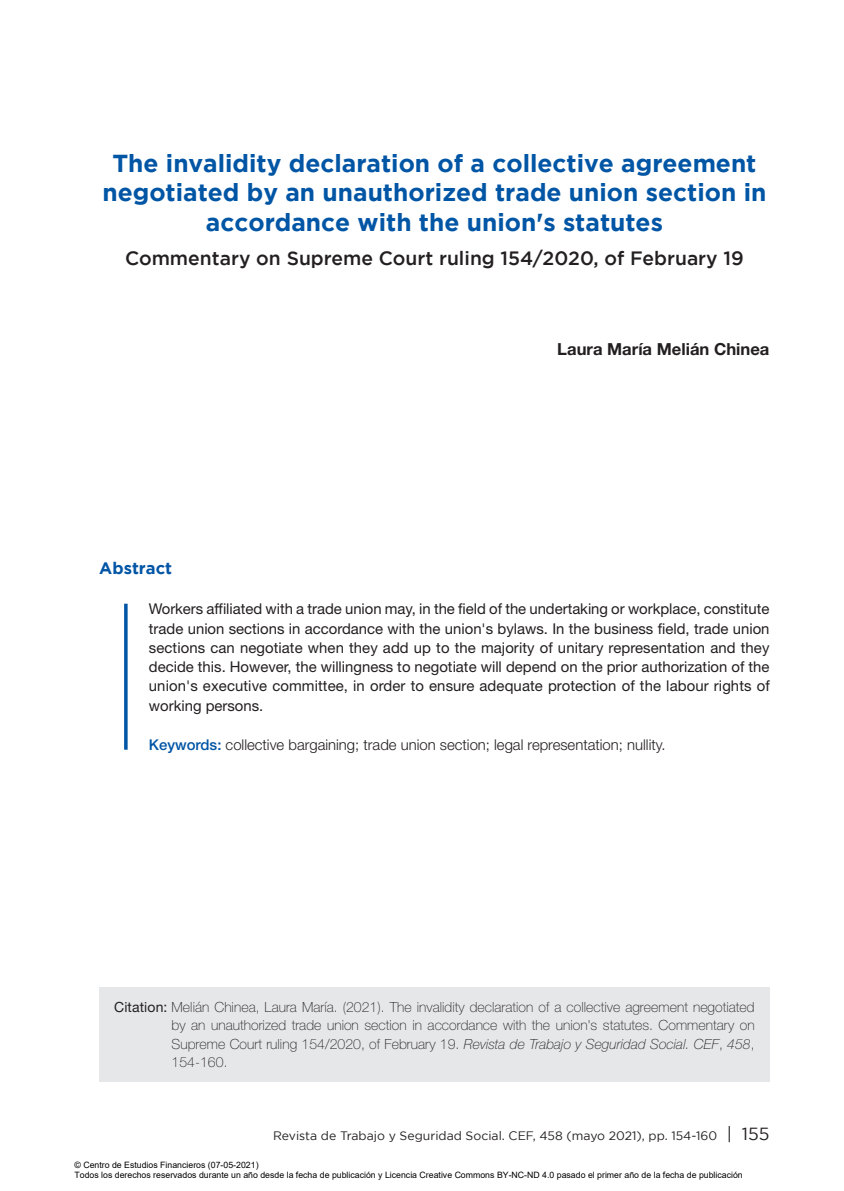
<style>
.page{position:relative;width:844px;height:1191px;background:#fff}
.page>*{position:absolute;margin:0;border:0;box-sizing:border-box;transform-origin:0 0}
.t1{font:700 24.5px/29.8px "Gotham";color:#0155a5;text-align:center}
.t2{font:500 19.25px "Gotham";color:#231f20}
.t3{font:700 16.62px "Helvetica Neue LT Std";color:#231f20}
.t4{font:700 16.62px "Gotham";color:#0155a5}
.t5{font:14.88px/19.2px "Helvetica Neue LT Std";letter-spacing:.005em;color:#231f20;text-align:justify}
.t6{font:300 14.88px "Helvetica Neue LT Std";color:#231f20}
.t7{font:100 14px/18.4px "Helvetica Neue LT Std";letter-spacing:.005em;color:#231f20;text-align:justify}
.t8{font:12.25px "Gotham";color:#231f20}
.t9{font:8.75px/10.5px "Arial";color:#000}
.s1{font-weight:500;color:#0155a5}
.s2{font-weight:400}
.s3{font-style:italic}
.s4{font-size:17.5px}
</style>
<div class="page">
<svg style="left:124px;top:603px;width:4px;height:146px"></svg>
<div style="left:99px;top:987px;width:670px;height:94px;background:#e6e7e9"></div>
<h1 class="t1" style="left:102px;top:147px;width:665px">The invalidity declaration of a collective agreement negotiated by an unauthorized trade union section in accordance with the union's statutes</h1>
<p class="t2" style="left:125px;top:247px;width:620px">Commentary on Supreme Court ruling 154/2020, of February 19</p>
<p class="t3" style="left:557px;top:339px;width:214px">Laura María Melián Chinea</p>
<p class="t4" style="left:99px;top:558px;width:74px">Abstract</p>
<p class="t5" style="left:149px;top:599px;width:622px">Workers affiliated with a trade union may, in the field of the undertaking or workplace, constitute trade union sections in accordance with the union's bylaws. In the business field, trade union sections can negotiate when they add up to the majority of unitary representation and they decide this. However, the willingness to negotiate will depend on the prior authorization of the union's executive committee, in order to ensure adequate protection of the labour rights of working persons.</p>
<p class="t6" style="left:149px;top:735px;width:518px"><span class="s1">Keywords:</span> collective bargaining; trade union section; legal representation; nullity.</p>
<p class="t7" style="left:171px;top:997px;width:584px;text-indent:-57px"><span class="s2">Citation:</span> Melián Chinea, Laura María. (2021). The invalidity declaration of a collective agreement negotiated by an unauthorized trade union section in accordance with the union's statutes. Commentary on Supreme Court ruling 154/2020, of February 19. <span class="s3">Revista de Trabajo y Seguridad Social. CEF</span>, <span class="s3">458</span>, 154-160.</p>
<p class="t8" style="left:273px;top:1128px;width:498px">Revista de Trabajo y Seguridad Social. CEF, 458 (mayo 2021), pp. 154-160 <span class="s4">| 155</span></p>
<p class="t9" style="left:74px;top:1159px;width:669px">© Centro de Estudios Financieros (07-05-2021)<br>Todos los derechos reservados durante un año desde la fecha de publicación y Licencia Creative Commons BY-NC-ND 4.0 pasado el primer año de la fecha de publicación</p>
</div>
